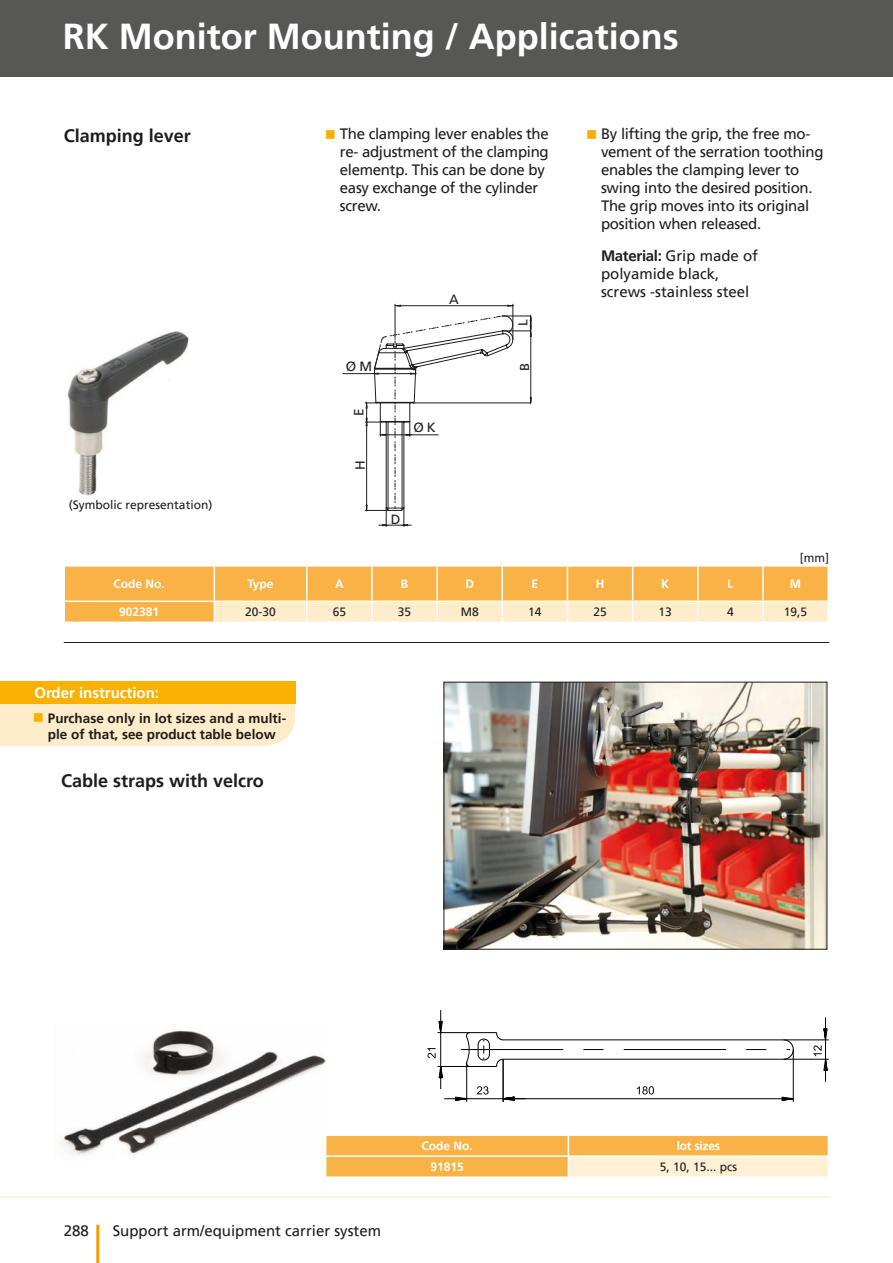
<style>
.page{position:relative;width:893px;height:1263px;background:#fff}
.page>*{position:absolute;margin:0;border:0;box-sizing:border-box;transform-origin:0 0}
.t1{font:700 36px "Frutiger LT Pro";color:#fff}
.t2{font:700 18px "Frutiger LT Pro";color:#1d1d1b}
.t3{font:15px/18px "Frutiger LT Pro";letter-spacing:-.02em;color:#1d1d1b}
.t4{font:15px/18px "Frutiger LT Pro";color:#1d1d1b}
.t5{font:700 15px "Frutiger LT Pro";color:#fff}
.t6{font:700 13.5px/16.2px "Frutiger LT Pro";color:#1d1d1b}
.t7{font:13.35px "Frutiger";color:#1d1d1b}
.t8{font:12.9px "Frutiger";color:#1d1d1b;scale:1.04 1}
.t9{font:12px "Frutiger LT Pro";color:#1d1d1b}
.t10{font:700 12px "Frutiger LT Pro";color:#fff}
.t11{font:700 12px "Frutiger LT Pro";letter-spacing:-.02em;color:#fff}
.s1{font-weight:700}
</style>
<div class="page">
<div style="left:0;top:0;width:893px;height:77px;background:#575756"></div>
<hr style="left:96px;top:1225px;width:3px;height:38px;background:#f59d00">
<hr style="left:0;top:1196px;width:829px;height:2px;background:#ffeccb">
<hr style="left:64px;top:642px;width:765px;height:1px;background:#1d1d1b">
<img style="left:59px;top:1030px;width:267px;height:126px">
<svg style="left:427px;top:1010px;width:402px;height:92px"></svg>
<hr style="left:325px;top:1134px;width:243px;height:2px;background:#fff">
<svg style="left:325px;top:1135px;width:504px;height:42px;background:#fac674"></svg>
<hr style="left:568px;top:1176px;width:261px;height:2px;background:#fff">
<div style="left:0;top:682px;width:295px;height:22px;background:#f9b100"></div>
<img style="left:446px;top:684px;width:379px;height:263px">
<img style="left:67px;top:331px;width:122px;height:165px">
<hr style="left:396px;top:305px;width:117px;height:1px;background:#1d1d1b">
<hr style="left:513px;top:304px;width:1px;height:36px;background:#1d1d1b">
<hr style="left:395px;top:304px;width:1px;height:34px;background:#1d1d1b">
<hr style="left:343px;top:373px;width:31px;height:1px;background:#1d1d1b">
<svg style="left:365px;top:315px;width:167px;height:212px"></svg>
<svg style="left:64px;top:566px;width:765px;height:56px;background:#fac674"></svg>
<hr style="left:64px;top:621px;width:150px;height:2px;background:#fff">
<div style="left:0;top:704px;width:295px;height:42px;background:#ffeccb"></div>
<h1 class="t1" style="left:63px;top:15px;width:617px">RK Monitor Mounting / Applications</h1>
<p class="t2" style="left:64px;top:125px;width:129px">Clamping lever</p>
<p class="t3" style="left:340px;top:125px;width:210px">The clamping lever enables the re- adjustment of the clamping elementp. This can be done by easy exchange of the cylinder screw.</p>
<p class="t9" style="left:69px;top:497px;width:145px">(Symbolic representation)</p>
<p class="t7" style="left:449px;top:291px;width:11px">A</p>
<p class="t7" style="left:346px;top:359px;width:28px">Ø M</p>
<p class="t7" style="left:351px;top:416px;width:9px;rotate:-90deg">E</p>
<p class="t7" style="left:352px;top:470px;width:11px;rotate:-90deg">H</p>
<p class="t7" style="left:413px;top:420px;width:24px">Ø K</p>
<p class="t7" style="left:391px;top:511px;width:11px">D</p>
<p class="t8" style="left:515px;top:326px;width:8px;rotate:-90deg">L</p>
<p class="t8" style="left:517px;top:371px;width:9px;rotate:-90deg">B</p>
<p class="t3" style="left:601px;top:125px;width:224px">By lifting the grip, the free mo&shy;vement of the serration toothing enables the clamping lever to swing into the desired position.<br>The grip moves into its original position when released.</p>
<p class="t4" style="left:601px;top:246px;width:159px"><span class="s1">Material:</span> Grip made of polyamide black, screws -stainless steel</p>
<p class="t9" style="left:800px;top:551px;width:31px">[mm]</p>
<p class="t10" style="left:114px;top:577px;width:53px">Code No.</p>
<p class="t10" style="left:248px;top:577px;width:28px">Type</p>
<p class="t10" style="left:335px;top:577px;width:10px">A</p>
<p class="t10" style="left:401px;top:577px;width:9px">B</p>
<p class="t10" style="left:465px;top:577px;width:10px">D</p>
<p class="t10" style="left:532px;top:577px;width:8px">E</p>
<p class="t10" style="left:596px;top:577px;width:10px">H</p>
<p class="t10" style="left:661px;top:577px;width:10px">K</p>
<p class="t10" style="left:727px;top:577px;width:7px">L</p>
<p class="t10" style="left:790px;top:577px;width:13px">M</p>
<p class="t10" style="left:119px;top:605px;width:42px">902381</p>
<p class="t9" style="left:245px;top:605px;width:32px">20-30</p>
<p class="t9" style="left:333px;top:605px;width:15px">65</p>
<p class="t9" style="left:398px;top:605px;width:15px">35</p>
<p class="t9" style="left:461px;top:605px;width:19px">M8</p>
<p class="t9" style="left:528px;top:605px;width:15px">14</p>
<p class="t9" style="left:593px;top:605px;width:15px">25</p>
<p class="t9" style="left:659px;top:605px;width:15px">13</p>
<p class="t9" style="left:727px;top:605px;width:8px">4</p>
<p class="t9" style="left:784px;top:605px;width:25px">19,5</p>
<p class="t5" style="left:34px;top:684px;width:126px">Order instruction:</p>
<p class="t6" style="left:48px;top:710px;width:240px">Purchase only in lot sizes and a multi&shy;ple of that, see product table below</p>
<p class="t2" style="left:61px;top:770px;width:204px">Cable straps with velcro</p>
<p class="t3" style="left:64px;top:1222px;width:27px">288</p>
<p class="t4" style="left:113px;top:1222px;width:270px">Support arm/equipment carrier system</p>
<p class="t10" style="left:421px;top:1139px;width:53px">Code No.</p>
<p class="t11" style="left:677px;top:1139px;width:45px">lot sizes</p>
<p class="t10" style="left:430px;top:1160px;width:35px">91815</p>
<p class="t9" style="left:660px;top:1160px;width:79px">5, 10, 15... pcs</p>
</div>
